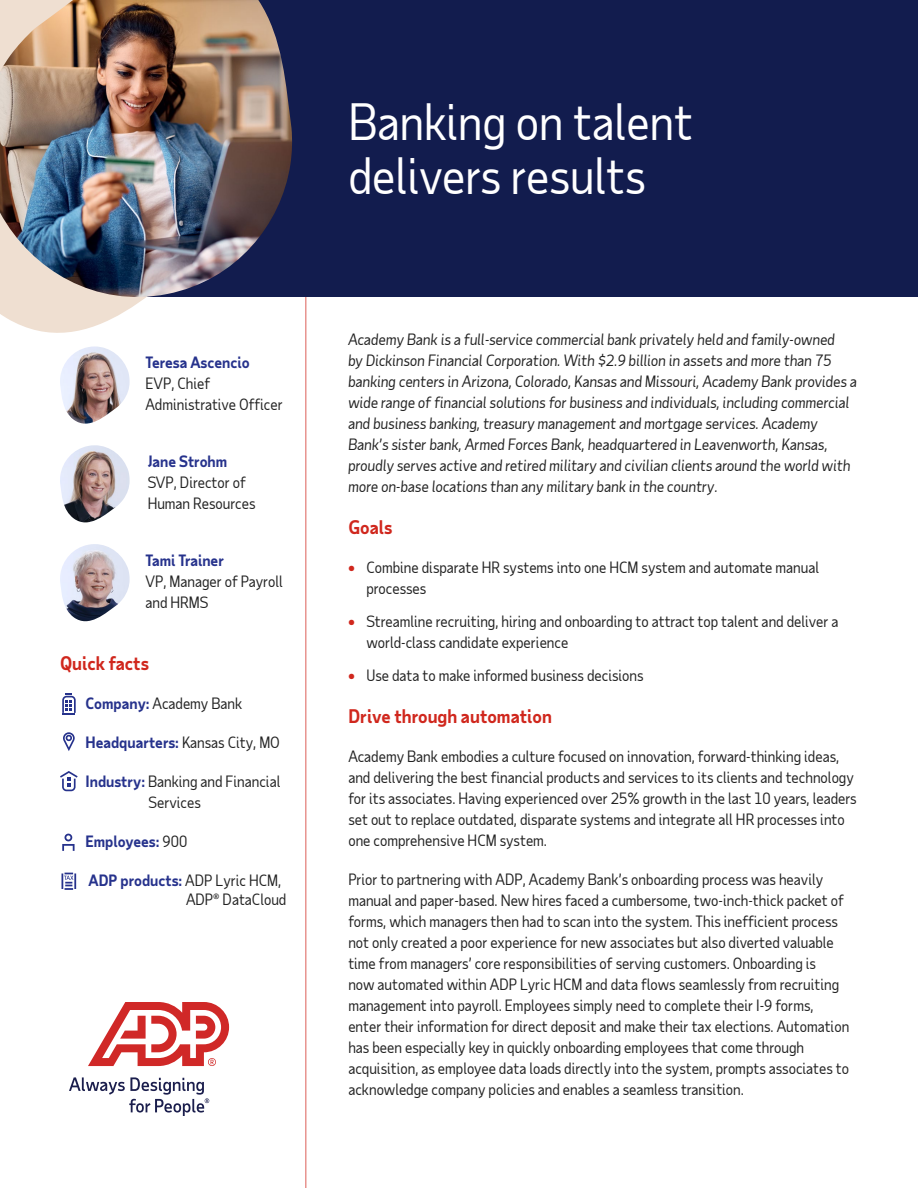
<style>
.page{position:relative;width:918px;height:1188px;background:#fff}
.page>*{position:absolute;margin:0;border:0;box-sizing:border-box;transform-origin:0 0}
.t1{font:48px/54px "Taub Sans";color:#fff}
.t2{font:700 18px "Taub Sans";color:#d0271d}
.t3{font:15px/21px "Taub Sans";color:#222}
.t4{font:italic 15px/21px "Taub Sans";color:#222}
.t5{font:700 15px "Taub Sans";color:#26328c}
.s1{font-weight:700;color:#26328c}
.s2{font-weight:400;color:#222}
.s3{font-weight:700;color:#d0271d}
</style>
<div class="page">
<div style="left:0;top:0;width:918px;height:297px;background:#121c4e"></div>
<svg style="left:0;top:299px;width:144px;height:34px;fill:#efdfd1"></svg>
<hr style="left:305px;top:297px;width:2px;height:891px;background:#d0271d">
<svg style="left:60px;top:771px;width:18px;height:20px"></svg>
<svg style="left:62px;top:693px;width:14px;height:22px"></svg>
<svg style="left:63px;top:732px;width:12px;height:19px"></svg>
<svg style="left:62px;top:834px;width:13px;height:17px"></svg>
<svg style="left:62px;top:873px;width:14px;height:17px"></svg>
<img style="left:0;top:0;width:292px;height:299px">
<img style="left:60px;top:346px;width:70px;height:78px">
<img style="left:60px;top:445px;width:70px;height:78px">
<img style="left:60px;top:544px;width:70px;height:78px">
<svg style="left:69px;top:1077px;width:140px;height:39px"></svg>
<svg style="left:88px;top:1002px;width:141px;height:64px"></svg>
<p class="t5" style="left:145px;top:353px;width:106px">Teresa Ascencio</p>
<p class="t3" style="left:145px;top:373px;width:139px">EVP, Chief<br>Administrative Officer</p>
<p class="t5" style="left:148px;top:451px;width:81px">Jane Strohm</p>
<p class="t3" style="left:148px;top:471px;width:109px">SVP, Director of<br>Human Resources</p>
<p class="t5" style="left:145px;top:550px;width:80px">Tami Trainer</p>
<p class="t3" style="left:145px;top:570px;width:139px">VP, Manager of Payroll and HRMS</p>
<p class="t2" style="left:60px;top:651px;width:90px">Quick facts</p>
<p class="t3" style="left:86px;top:692px;width:158px"><span class="s1">Company:</span> Academy Bank</p>
<p class="t5" style="left:86px;top:732px;width:196px">Headquarters: <span class="s2">Kansas City, MO</span></p>
<p class="t3" style="left:148px;top:770px;width:133px;text-indent:-63px"><span class="s1">Industry:</span> Banking and Financial<br>Services</p>
<p class="t5" style="left:86px;top:831px;width:103px">Employees: <span class="s2">900</span></p>
<p class="t3" style="left:186px;top:870px;width:102px;line-height:19.5px;text-indent:-98px"><span class="s1">ADP products:</span> ADP Lyric HCM,<br>ADP® DataCloud</p>
<h1 class="t1" style="left:348px;top:94px;width:346px">Banking on talent delivers results</h1>
<p class="t4" style="left:348px;top:328px;width:510px">Academy Bank is a full-service commercial bank privately held and family-owned<br>by Dickinson Financial Corporation. With $2.9 billion in assets and more than 75 banking centers in Arizona, Colorado, Kansas and Missouri, Academy Bank provides a wide range of financial solutions for business and individuals, including commercial and business banking, treasury management and mortgage services. Academy Bank’s sister bank, Armed Forces Bank, headquartered in Leavenworth, Kansas, proudly serves active and retired military and civilian clients around the world with more on-base locations than any military bank in the country.</p>
<p class="t2" style="left:348px;top:515px;width:45px">Goals</p>
<p class="t3" style="left:366px;top:556px;width:454px;text-indent:-18px"><span class="s3">•</span> Combine disparate HR systems into one HCM system and automate manual processes</p>
<p class="t3" style="left:366px;top:610px;width:474px;text-indent:-18px"><span class="s3">•</span> Streamline recruiting, hiring and onboarding to attract top talent and deliver a world-class candidate experience</p>
<p class="t3" style="left:348px;top:664px;width:297px"><span class="s3">•</span> Use data to make informed business decisions</p>
<p class="t2" style="left:348px;top:704px;width:205px">Drive through automation</p>
<p class="t3" style="left:348px;top:745px;width:510px">Academy Bank embodies a culture focused on innovation, forward-thinking ideas, and delivering the best financial products and services to its clients and technology for its associates. Having experienced over 25% growth in the last 10 years, leaders set out to replace outdated, disparate systems and integrate all HR processes into one comprehensive HCM system.</p>
<p class="t3" style="left:348px;top:868px;width:502px">Prior to partnering with ADP, Academy Bank’s onboarding process was heavily manual and paper-based. New hires faced a cumbersome, two-inch-thick packet of forms, which managers then had to scan into the system. This inefficient process not only created a poor experience for new associates but also diverted valuable time from managers’ core responsibilities of serving customers. Onboarding is<br>now automated within ADP Lyric HCM and data flows seamlessly from recruiting management into payroll. Employees simply need to complete their I-9 forms, enter their information for direct deposit and make their tax elections. Automation has been especially key in quickly onboarding employees that come through acquisition, as employee data loads directly into the system, prompts associates to acknowledge company policies and enables a seamless transition.</p>
</div>
